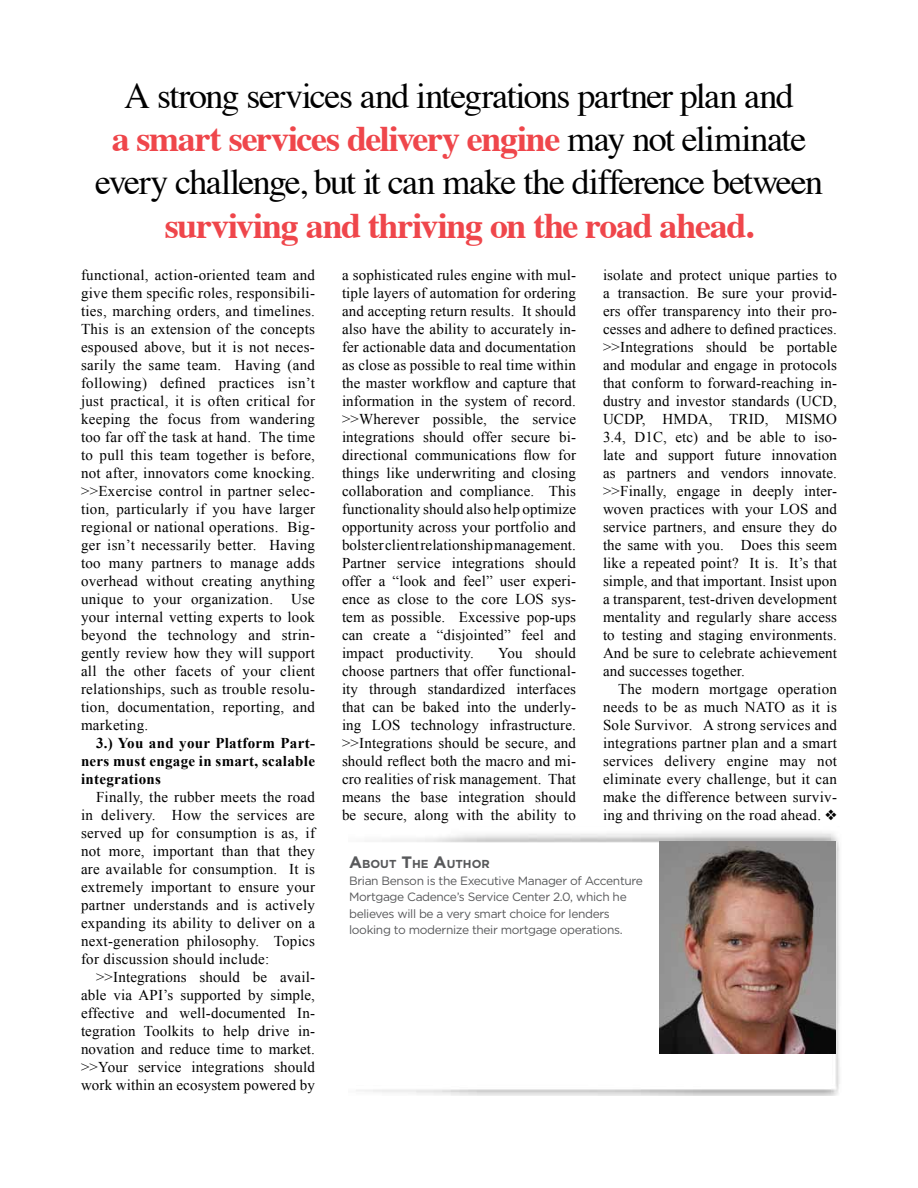
<style>
.page{position:relative;width:918px;height:1188px;background:#fff}
.page>*{position:absolute;margin:0;border:0;box-sizing:border-box;transform-origin:0 0}
.t1{font:36px/43.2px "Times";letter-spacing:-.04em;color:#000;text-align:center}
.t2{font:700 36px "Times";letter-spacing:-.04em;color:#ef464b}
.t3{font:15px/18px "Times New Roman";letter-spacing:.01em;color:#000;text-align:justify}
.t4{font:700 15px/18px "Times New Roman";letter-spacing:.02em;color:#000;text-align:justify}
.t5{font:12px/16.5px "Gotham";letter-spacing:-.03em;color:#58595b}
.t6{font:700 11.55px "Gotham";color:#58595b}
.s1{font-weight:700;color:#ef464b}
.s2{font-size:16.5px}
</style>
<div class="page">
<img style="left:356px;top:832px;width:484px;height:263px">
<img style="left:660px;top:842px;width:175px;height:211px">
<h1 class="t1" style="left:95px;top:71px;width:729px">A strong services and integrations partner plan and<br><span class="s1">a smart services delivery engine</span> may not eliminate every challenge, but it can make the difference between</h1>
<h1 class="t2" style="left:165px;top:191px;width:590px">surviving and thriving on the road ahead.</h1>
<p class="t3" style="left:81px;top:266px;width:236px">functional, action-oriented team and give them specific roles, responsibili&shy;ties, marching orders, and timelines.<br>This is an extension of the concepts espoused above, but it is not neces&shy;sarily the same team. Having (and following) defined practices isn’t just practical, it is often critical for keeping the focus from wandering too far off the task at hand. The time to pull this team together is before, not after, innovators come knocking. &gt;&gt;Exercise control in partner selec&shy;tion, particularly if you have larger regional or national operations. Big&shy;ger isn’t necessarily better. Having too many partners to manage adds overhead without creating anything unique to your organization. Use your internal vetting experts to look beyond the technology and strin&shy;gently review how they will support all the other facets of your client relationships, such as trouble resolu&shy;tion, documentation, reporting, and marketing.</p>
<p class="t4" style="left:81px;top:734px;width:236px;text-indent:15px">3.) You and your Platform Part&shy;ners must engage in smart, scalable integrations</p>
<p class="t3" style="left:81px;top:788px;width:236px;text-indent:15px">Finally, the rubber meets the road in delivery. How the services are served up for consumption is as, if not more, important than that they are available for consumption. It is extremely important to ensure your partner understands and is actively expanding its ability to deliver on a next-generation philosophy. Topics for discussion should include:</p>
<p class="t3" style="left:81px;top:968px;width:236px;text-indent:15px">&gt;&gt;Integrations should be avail&shy;able via API’s supported by simple, effective and well-documented In&shy;tegration Toolkits to help drive in&shy;novation and reduce time to market. &gt;&gt;Your service integrations should work within an ecosystem powered by</p>
<p class="t3" style="left:342px;top:266px;width:236px">a sophisticated rules engine with mul&shy;tiple layers of automation for ordering and accepting return results. It should also have the ability to accurately in&shy;fer actionable data and documentation as close as possible to real time within the master workflow and capture that information in the system of record. &gt;&gt;Wherever possible, the service integrations should offer secure bi&shy;directional communications flow for things like underwriting and closing collaboration and compliance. This functionality should also help optimize opportunity across your portfolio and bolster client relationship management.<br>Partner service integrations should offer a “look and feel” user experi&shy;ence as close to the core LOS sys&shy;tem as possible. Excessive pop-ups can create a “disjointed” feel and impact productivity.</p>
<p class="t3" style="left:342px;top:644px;width:236px;text-indent:156px">You should choose partners that offer functional&shy;ity through standardized interfaces that can be baked into the underly&shy;ing LOS technology infrastructure. &gt;&gt;Integrations should be secure, and should reflect both the macro and mi&shy;cro realities of risk management. That means the base integration should be secure, along with the ability to</p>
<p class="t3" style="left:603px;top:266px;width:236px">isolate and protect unique parties to a transaction. Be sure your provid&shy;ers offer transparency into their pro&shy;cesses and adhere to defined practices. &gt;&gt;Integrations should be portable and modular and engage in protocols that conform to forward-reaching in&shy;dustry and investor standards (UCD, UCDP, HMDA, TRID, MISMO 3.4, D1C, etc) and be able to iso&shy;late and support future innovation as partners and vendors innovate. &gt;&gt;Finally, engage in deeply inter&shy;woven practices with your LOS and service partners, and ensure they do the same with you. Does this seem like a repeated point? It is. It’s that simple, and that important. Insist upon a transparent, test-driven development mentality and regularly share access to testing and staging environments.<br>And be sure to celebrate achievement and successes together.</p>
<p class="t3" style="left:603px;top:680px;width:236px;text-indent:15px">The modern mortgage operation needs to be as much NATO as it is Sole Survivor. A strong services and integrations partner plan and a smart services delivery engine may not eliminate every challenge, but it can make the difference between surviv&shy;ing and thriving on the road ahead. ❖</p>
<p class="t6" style="left:349px;top:856px;width:142px"><span class="s2">A</span>BOUT <span class="s2">T</span>HE <span class="s2">A</span>UTHOR</p>
<p class="t5" style="left:349px;top:872px;width:295px">Brian Benson is the Executive Manager of Accenture Mortgage Cadence’s Service Center 2.0, which he believes will be a very smart choice for lenders looking to modernize their mortgage operations.</p>
</div>
